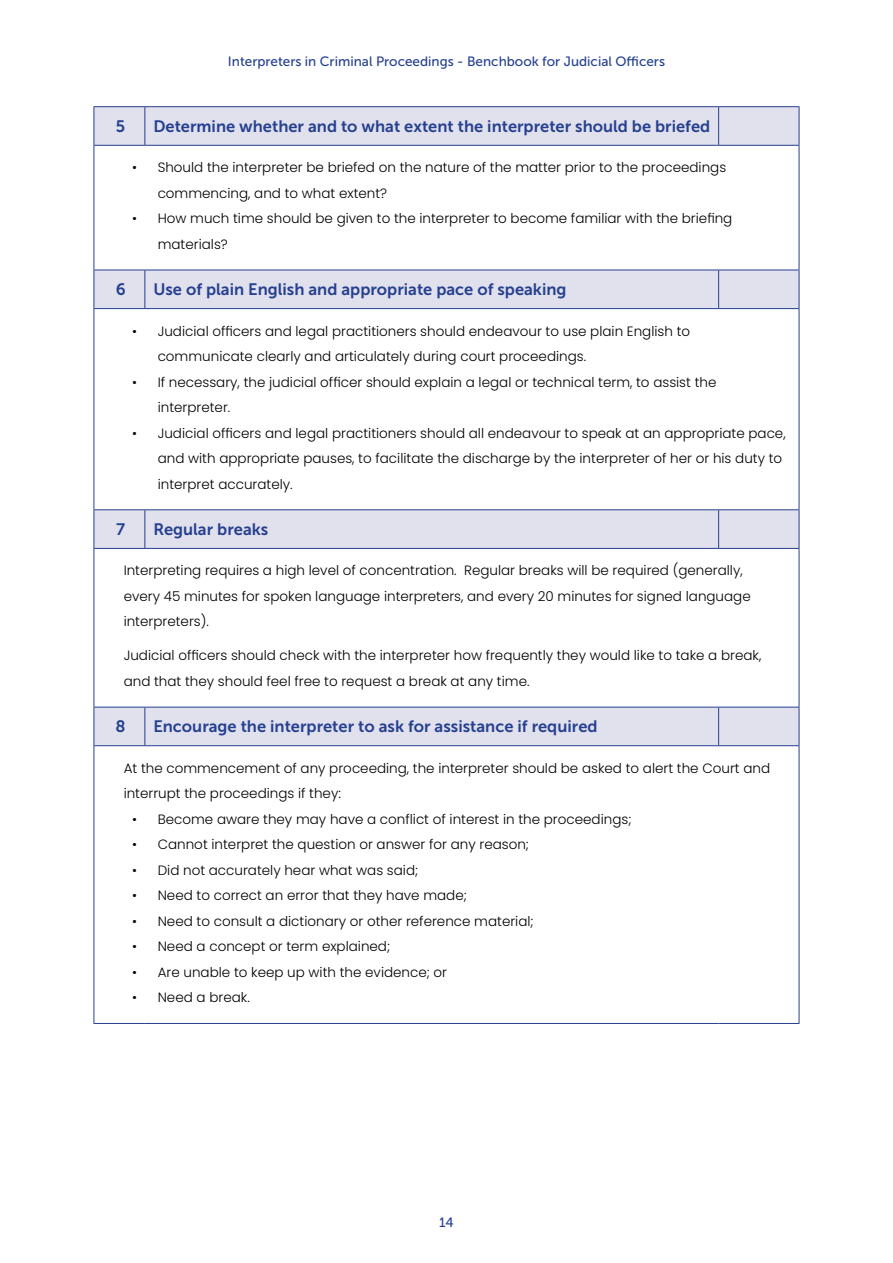
<style>
.page{position:relative;width:893px;height:1263px;background:#fff}
.page>*{position:absolute;margin:0;border:0;box-sizing:border-box;transform-origin:0 0}
.t1{font:16.5px "Museo Sans 700";color:#25408f}
.t2{font:300 13.5px/25.5px "Poppins";color:#000}
.t3{font:13.5px "Museo Sans 500";color:#25408f}
</style>
<div class="page">
<svg style="left:95px;top:107px;width:704px;height:638px"></svg>
<hr style="left:144px;top:107px;width:1px;height:38px;background:#25408f">
<hr style="left:718px;top:107px;width:1px;height:38px;background:#25408f">
<hr style="left:144px;top:270px;width:1px;height:38px;background:#25408f">
<hr style="left:718px;top:270px;width:1px;height:38px;background:#25408f">
<hr style="left:144px;top:707px;width:1px;height:38px;background:#25408f">
<hr style="left:718px;top:707px;width:1px;height:38px;background:#25408f">
<hr style="left:94px;top:106px;width:51px;height:1px;background:#25408f">
<hr style="left:94px;top:107px;width:1px;height:38px;background:#25408f">
<hr style="left:145px;top:106px;width:574px;height:1px;background:#25408f">
<hr style="left:719px;top:106px;width:80px;height:1px;background:#25408f">
<hr style="left:799px;top:107px;width:1px;height:38px;background:#25408f">
<hr style="left:94px;top:270px;width:1px;height:38px;background:#25408f">
<hr style="left:799px;top:270px;width:1px;height:38px;background:#25408f">
<hr style="left:144px;top:510px;width:1px;height:38px;background:#25408f">
<hr style="left:718px;top:510px;width:1px;height:38px;background:#25408f">
<hr style="left:94px;top:308px;width:51px;height:1px;background:#25408f">
<hr style="left:94px;top:309px;width:1px;height:200px;background:#25408f">
<hr style="left:145px;top:308px;width:574px;height:1px;background:#25408f">
<hr style="left:719px;top:308px;width:80px;height:1px;background:#25408f">
<hr style="left:799px;top:309px;width:1px;height:200px;background:#25408f">
<hr style="left:94px;top:145px;width:51px;height:1px;background:#25408f">
<hr style="left:94px;top:146px;width:1px;height:124px;background:#25408f">
<hr style="left:145px;top:145px;width:574px;height:1px;background:#25408f">
<hr style="left:719px;top:145px;width:80px;height:1px;background:#25408f">
<hr style="left:799px;top:146px;width:1px;height:124px;background:#25408f">
<hr style="left:94px;top:270px;width:51px;height:1px;background:#25408f">
<hr style="left:145px;top:270px;width:574px;height:1px;background:#25408f">
<hr style="left:719px;top:270px;width:80px;height:1px;background:#25408f">
<hr style="left:94px;top:548px;width:51px;height:1px;background:#25408f">
<hr style="left:94px;top:549px;width:1px;height:158px;background:#25408f">
<hr style="left:145px;top:548px;width:574px;height:1px;background:#25408f">
<hr style="left:719px;top:548px;width:80px;height:1px;background:#25408f">
<hr style="left:799px;top:549px;width:1px;height:158px;background:#25408f">
<hr style="left:94px;top:509px;width:51px;height:1px;background:#25408f">
<hr style="left:94px;top:510px;width:1px;height:38px;background:#25408f">
<hr style="left:145px;top:509px;width:574px;height:1px;background:#25408f">
<hr style="left:719px;top:509px;width:80px;height:1px;background:#25408f">
<hr style="left:799px;top:510px;width:1px;height:38px;background:#25408f">
<hr style="left:94px;top:707px;width:51px;height:1px;background:#25408f">
<hr style="left:94px;top:707px;width:1px;height:38px;background:#25408f">
<hr style="left:145px;top:707px;width:574px;height:1px;background:#25408f">
<hr style="left:719px;top:707px;width:80px;height:1px;background:#25408f">
<hr style="left:799px;top:707px;width:1px;height:38px;background:#25408f">
<hr style="left:94px;top:745px;width:51px;height:1px;background:#25408f">
<hr style="left:94px;top:746px;width:1px;height:277px;background:#25408f">
<hr style="left:145px;top:745px;width:574px;height:1px;background:#25408f">
<hr style="left:719px;top:745px;width:80px;height:1px;background:#25408f">
<hr style="left:799px;top:746px;width:1px;height:277px;background:#25408f">
<hr style="left:94px;top:1023px;width:51px;height:1px;background:#25408f">
<hr style="left:145px;top:1023px;width:574px;height:1px;background:#25408f">
<hr style="left:719px;top:1023px;width:80px;height:1px;background:#25408f">
<p class="t3" style="left:228px;top:54px;width:439px">Interpreters in Criminal Proceedings - Benchbook for Judicial Officers</p>
<p class="t1" style="left:116px;top:117px;width:11px">5</p>
<p class="t1" style="left:153px;top:117px;width:558px">Determine whether and to what extent the interpreter should be briefed</p>
<p class="t2" style="left:158px;top:155px;width:570px;text-indent:-26px">• Should the interpreter be briefed on the nature of the matter prior to the proceedings commencing, and to what extent?</p>
<p class="t2" style="left:158px;top:206px;width:576px;text-indent:-26px">• How much time should be given to the interpreter to become familiar with the briefing materials?</p>
<p class="t1" style="left:116px;top:280px;width:11px">6</p>
<p class="t1" style="left:153px;top:280px;width:415px">Use of plain English and appropriate pace of speaking</p>
<p class="t2" style="left:158px;top:318px;width:534px;text-indent:-26px">• Judicial officers and legal practitioners should endeavour to use plain English to communicate clearly and articulately during court proceedings.</p>
<p class="t2" style="left:158px;top:369px;width:560px;text-indent:-26px">• If necessary, the judicial officer should explain a legal or technical term, to assist the interpreter.</p>
<p class="t2" style="left:158px;top:420px;width:629px;text-indent:-26px">• Judicial officers and legal practitioners should all endeavour to speak at an appropriate pace, and with appropriate pauses, to facilitate the discharge by the interpreter of her or his duty to interpret accurately.</p>
<p class="t1" style="left:116px;top:520px;width:10px">7</p>
<p class="t1" style="left:153px;top:520px;width:117px">Regular breaks</p>
<p class="t2" style="left:124px;top:558px;width:629px">Interpreting requires a high level of concentration. Regular breaks will be required (generally, every 45 minutes for spoken language interpreters, and every 20 minutes for signed language interpreters).</p>
<p class="t2" style="left:124px;top:643px;width:639px">Judicial officers should check with the interpreter how frequently they would like to take a break, and that they should feel free to request a break at any time.</p>
<p class="t1" style="left:116px;top:717px;width:12px">8</p>
<p class="t1" style="left:153px;top:717px;width:446px">Encourage the interpreter to ask for assistance if required</p>
<p class="t2" style="left:124px;top:755px;width:648px">At the commencement of any proceeding, the interpreter should be asked to alert the Court and interrupt the proceedings if they:</p>
<p class="t2" style="left:132px;top:806px;width:501px">• Become aware they may have a conflict of interest in the proceedings;</p>
<p class="t2" style="left:132px;top:832px;width:398px">• Cannot interpret the question or answer for any reason;</p>
<p class="t2" style="left:132px;top:857px;width:287px">• Did not accurately hear what was said;</p>
<p class="t2" style="left:132px;top:883px;width:336px">• Need to correct an error that they have made;</p>
<p class="t2" style="left:132px;top:908px;width:403px">• Need to consult a dictionary or other reference material;</p>
<p class="t2" style="left:132px;top:934px;width:259px">• Need a concept or term explained;</p>
<p class="t2" style="left:132px;top:959px;width:316px">• Are unable to keep up with the evidence; or</p>
<p class="t2" style="left:132px;top:985px;width:119px">• Need a break.</p>
<p class="t3" style="left:439px;top:1215px;width:16px">14</p>
</div>
